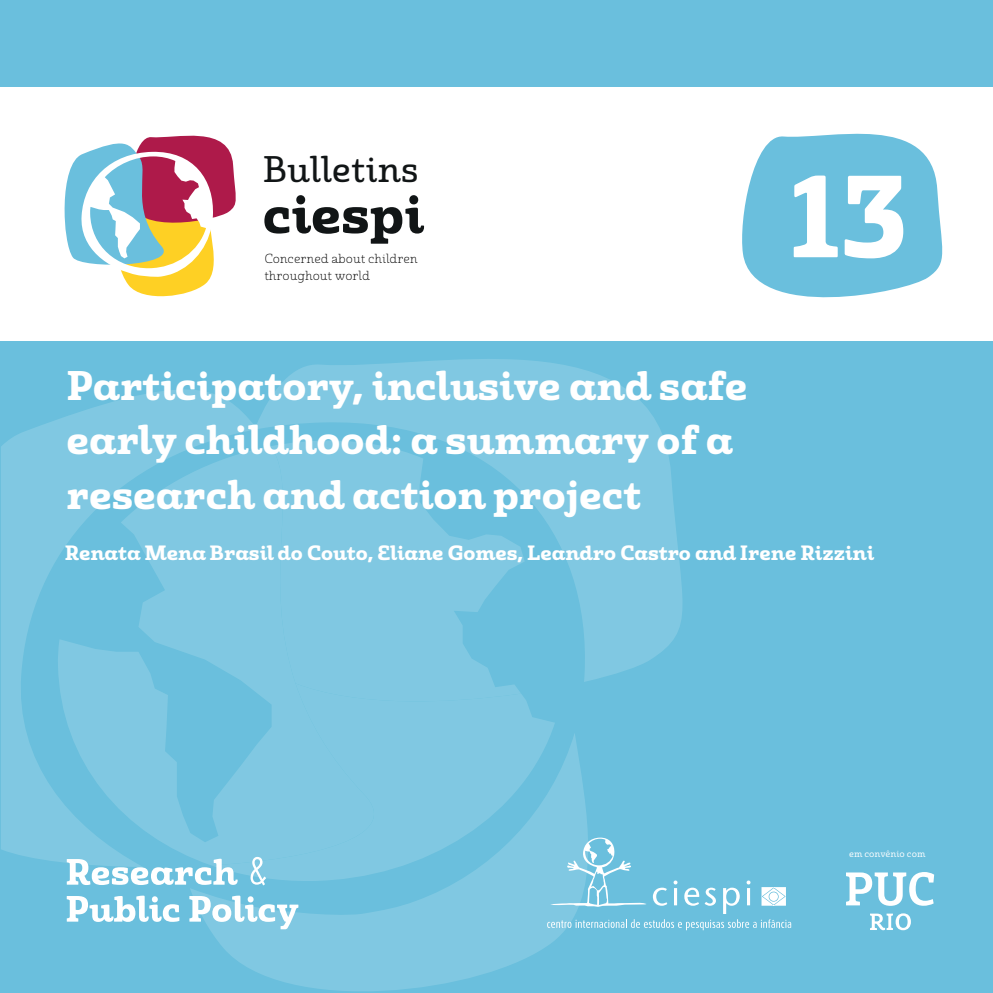
<style>
.page{position:relative;width:993px;height:993px;background:#fff}
.page>*{position:absolute;margin:0;border:0;box-sizing:border-box;transform-origin:0 0}
.t1{font:127.92px "Quatie Nor Bol";color:#fff}
.t2{font:60.55px "Quatie Nor Bol";color:#111516}
.t3{font:45.5px/54.6px "Quatie Nor Bol";color:#fff}
.t4{font:40.6px "Quatie Nor Med";color:#111516}
.t5{font:22.75px "Quatie Nor Bol";color:#fff}
.t6{font:14.35px/17.2px "Quatie Nor Thi";color:#000001}
.t7{font:10.5px "Quatie Nor Reg";color:#fff}
</style>
<div class="page">
<svg style="left:0;top:0;width:1px;height:497px"></svg>
<div style="left:1px;top:0;width:991px;height:992px;background:#6abfdd"></div>
<svg style="left:190px;top:734px;width:398px;height:256px;fill:#80c8e2"></svg>
<svg style="left:237px;top:698px;width:318px;height:183px;fill:#80c8e2"></svg>
<svg style="left:257px;top:359px;width:425px;height:322px;fill:#80c8e2"></svg>
<svg style="left:260px;top:440px;width:264px;height:266px;fill:#80c8e2"></svg>
<svg style="left:1px;top:389px;width:256px;height:477px;fill:#80c8e2"></svg>
<svg style="left:58px;top:446px;width:346px;height:419px;fill:#80c8e2"></svg>
<div style="left:1px;top:87px;width:991px;height:254px;background:#fff"></div>
<svg style="left:742px;top:133px;width:201px;height:165px;background:#7ec7e1"></svg>
<svg style="left:64px;top:135px;width:172px;height:162px"></svg>
<svg style="left:547px;top:837px;width:244px;height:92px"></svg>
<svg style="left:846px;top:872px;width:87px;height:57px"></svg>
<svg style="left:250px;top:856px;width:16px;height:29px"></svg>
<svg style="left:67px;top:858px;width:170px;height:26px"></svg>
<svg style="left:67px;top:895px;width:112px;height:26px"></svg>
<svg style="left:189px;top:895px;width:109px;height:33px"></svg>
<p class="t4" style="left:262px;top:149px;width:158px">Bulletins</p>
<p class="t2" style="left:262px;top:182px;width:163px">ciespi</p>
<p class="t6" style="left:264px;top:250px;width:155px">Concerned about children throughout world</p>
<p class="t1" style="left:789px;top:150px;width:121px">13</p>
<p class="t3" style="left:66px;top:358px;width:682px">Participatory, inclusive and safe early childhood: a summary of a research and action project</p>
<p class="t5" style="left:65px;top:540px;width:810px">Renata Mena Brasil do Couto, Eliane Gomes, Leandro Castro and Irene Rizzini</p>
<p class="t7" style="left:849px;top:848px;width:78px">em convênio com</p>
</div>
